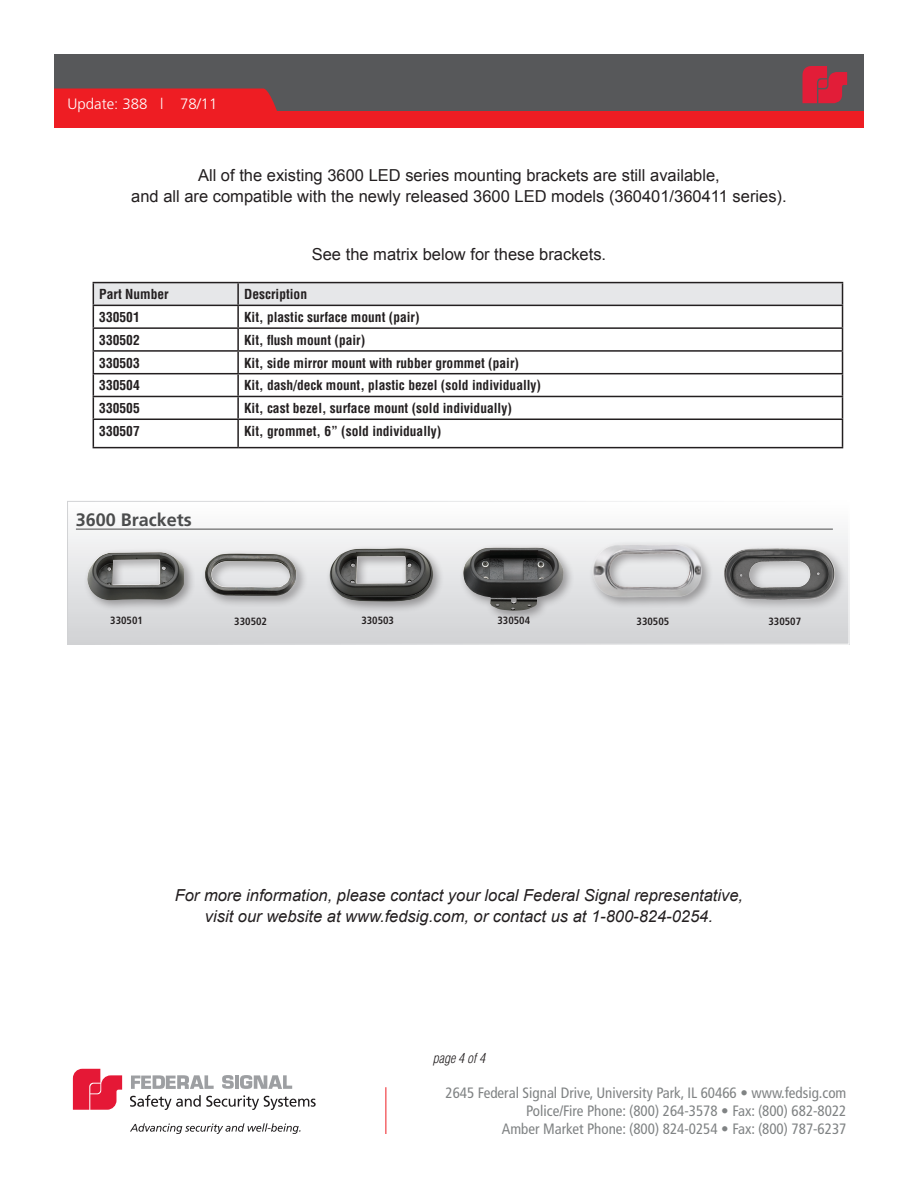
<style>
.page{position:relative;width:918px;height:1188px;background:#fff}
.page>*{position:absolute;margin:0;border:0;box-sizing:border-box;transform-origin:0 0}
.t1{font:700 18px "Frutiger";color:#4b4c4d}
.t2{font:16.5px/21px "Arial";color:#231f20;text-align:center}
.t3{font:italic 16.5px/21px "Arial";color:#231f20;text-align:center}
.t4{font:condensed 15px/18px "Frutiger";color:#808384;text-align:right}
.t5{font:300 15px "Frutiger";color:#fff}
.t6{font:700 condensed 13.5px "Helvetica";color:#231f20}
.t7{font:italic 300 condensed 13.5px "Helvetica";color:#231f20}
.t8{font:700 condensed 10.5px "Frutiger";color:#231f20}
</style>
<div class="page">
<div style="left:54px;top:87px;width:810px;height:41px;background:#ee1d23"></div>
<div style="left:54px;top:54px;width:810px;height:57px;background:#57585a"></div>
<svg style="left:803px;top:66px;width:44px;height:37px"></svg>
<div style="left:54px;top:88px;width:223px;height:23px;background:#ee1d23"></div>
<svg style="left:130px;top:1123px;width:171px;height:11px"></svg>
<svg style="left:73px;top:1069px;width:49px;height:41px;background:#e9435b"></svg>
<svg style="left:222px;top:1075px;width:12px;height:14px"></svg>
<hr style="left:235px;top:1075px;width:4px;height:14px;background:#9d9fa2">
<svg style="left:240px;top:1075px;width:52px;height:14px"></svg>
<svg style="left:131px;top:1075px;width:83px;height:14px"></svg>
<svg style="left:130px;top:1095px;width:186px;height:15px"></svg>
<hr style="left:386px;top:1087px;width:1px;height:47px;background:#ee1d23">
<hr style="left:93px;top:282px;width:145px;height:1px;background:#231f20">
<hr style="left:238px;top:282px;width:605px;height:1px;background:#231f20">
<svg style="left:93px;top:283px;width:750px;height:164px"></svg>
<hr style="left:93px;top:447px;width:145px;height:1px;background:#231f20">
<hr style="left:238px;top:447px;width:605px;height:1px;background:#231f20">
<div style="left:68px;top:501px;width:781px;height:143px;background:linear-gradient(to bottom,#fefefe,#d0d2d4)"></div>
<div style="left:67px;top:501px;width:782px;height:144px;border:1px solid #fff"></div>
<div style="left:83px;top:548px;width:112px;height:64px;background:#231f20;opacity:.4"></div>
<img style="left:87px;top:552px;width:97px;height:48px">
<div style="left:200px;top:549px;width:108px;height:59px;background:#231f20;opacity:.4"></div>
<img style="left:205px;top:554px;width:91px;height:42px">
<div style="left:325px;top:544px;width:119px;height:69px;background:#231f20;opacity:.4"></div>
<img style="left:329px;top:548px;width:104px;height:54px">
<div style="left:458px;top:543px;width:117px;height:79px;background:#231f20;opacity:.4"></div>
<img style="left:463px;top:547px;width:101px;height:64px">
<div style="left:588px;top:540px;width:125px;height:68px;background:#231f20;opacity:.4"></div>
<img style="left:587px;top:535px;width:121px;height:74px">
<div style="left:721px;top:544px;width:126px;height:67px;background:#231f20;opacity:.3"></div>
<img style="left:718px;top:543px;width:121px;height:61px">
<hr style="left:76px;top:529px;width:757px;height:1px;background:#4b4c4d">
<p class="t5" style="left:68px;top:96px;width:152px">Update: 388 l 78/11</p>
<p class="t2" style="left:131px;top:165px;width:657px">All of the existing 3600 LED series mounting brackets are still available,<br>and all are compatible with the newly released 3600 LED models (360401/360411 series).</p>
<p class="t2" style="left:312px;top:244px;width:296px">See the matrix below for these brackets.</p>
<p class="t6" style="left:99px;top:286px;width:71px">Part Number</p>
<p class="t6" style="left:244px;top:286px;width:64px">Description</p>
<p class="t6" style="left:99px;top:309px;width:42px">330501</p>
<p class="t6" style="left:244px;top:309px;width:177px">Kit, plastic surface mount (pair)</p>
<p class="t6" style="left:99px;top:332px;width:42px">330502</p>
<p class="t6" style="left:244px;top:332px;width:123px">Kit, flush mount (pair)</p>
<p class="t6" style="left:99px;top:354px;width:42px">330503</p>
<p class="t6" style="left:244px;top:354px;width:276px">Kit, side mirror mount with rubber grommet (pair)</p>
<p class="t6" style="left:99px;top:377px;width:42px">330504</p>
<p class="t6" style="left:244px;top:377px;width:298px">Kit, dash/deck mount, plastic bezel (sold individually)</p>
<p class="t6" style="left:99px;top:400px;width:42px">330505</p>
<p class="t6" style="left:244px;top:400px;width:269px">Kit, cast bezel, surface mount (sold individually)</p>
<p class="t6" style="left:99px;top:423px;width:42px">330507</p>
<p class="t6" style="left:244px;top:423px;width:199px">Kit, grommet, 6” (sold individually)</p>
<h1 class="t1" style="left:76px;top:509px;width:118px">3600 Brackets</h1>
<p class="t8" style="left:110px;top:614px;width:34px">330501</p>
<p class="t8" style="left:234px;top:615px;width:34px">330502</p>
<p class="t8" style="left:361px;top:614px;width:34px">330503</p>
<p class="t8" style="left:497px;top:614px;width:34px">330504</p>
<p class="t8" style="left:637px;top:615px;width:34px">330505</p>
<p class="t8" style="left:768px;top:615px;width:34px">330507</p>
<p class="t3" style="left:175px;top:885px;width:570px">For more information, please contact your local Federal Signal representative, visit our website at www.fedsig.com, or contact us at 1-800-824-0254.</p>
<p class="t7" style="left:433px;top:1049px;width:54px">page 4 of 4</p>
<p class="t4" style="left:446px;top:1084px;width:402px">2645 Federal Signal Drive, University Park, IL 60466 • www.fedsig.com<br>Police/Fire Phone: (800) 264-3578 • Fax: (800) 682-8022<br>Amber Market Phone: (800) 824-0254 • Fax: (800) 787-6237</p>
</div>
